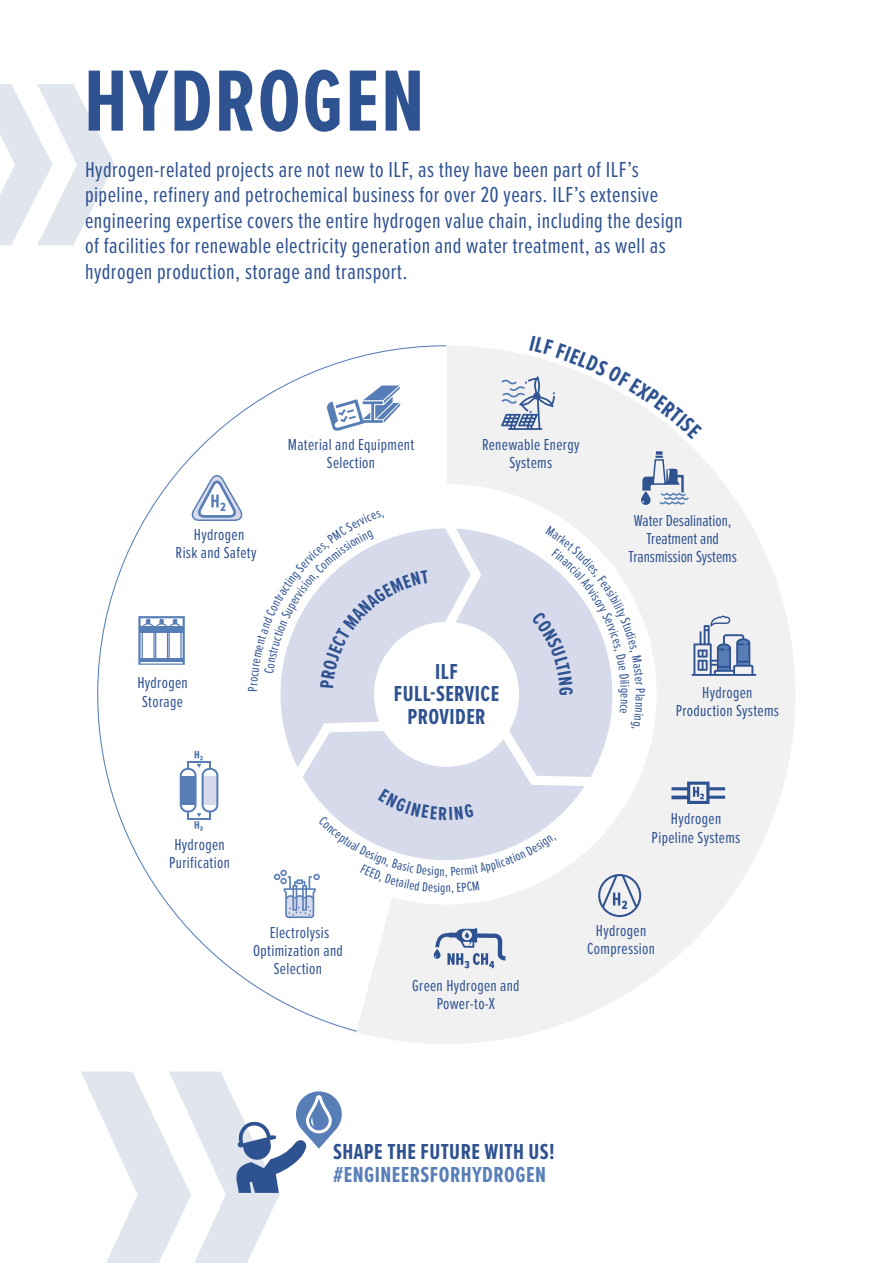
<style>
.page{position:relative;width:893px;height:1263px;background:#fff}
.page>*{position:absolute;margin:0;border:0;box-sizing:border-box;transform-origin:0 0}
.t1{font:700 90px "Proxima Nova Ex Cn";letter-spacing:.02em;color:#2f5291}
.t2{font:22.5px/25.5px "Proxima Nova Ex Cn";letter-spacing:.02em;color:#2f5291}
.t3{font:700 22.5px/22.5px "Proxima Nova Ex Cn";letter-spacing:.02em;color:#2f5291;text-align:center}
.t4{font:700 22.5px "Proxima Nova Ex Cn";letter-spacing:.02em;color:#577eb7}
.t5{font:16.5px/18px "Proxima Nova Ex Cn";letter-spacing:.02em;color:#2f5291;text-align:center}
.t6{font:16.5px/18px "Proxima Nova Ex Cn";color:#2f5291;text-align:center}
.t7{font:13.5px "Proxima Nova Ex Cn";color:#2f5291}
</style>
<div class="page">
<svg style="left:358px;top:346px;width:437px;height:698px"></svg>
<svg style="left:97px;top:345px;width:350px;height:687px"></svg>
<svg style="left:0;top:84px;width:115px;height:161px"></svg>
<svg style="left:81px;top:1071px;width:261px;height:192px"></svg>
<svg style="left:326px;top:385px;width:74px;height:47px"></svg>
<svg style="left:434px;top:928px;width:71px;height:40px"></svg>
<svg style="left:501px;top:346px;width:201px;height:93px"></svg>
<svg style="left:138px;top:451px;width:618px;height:467px"></svg>
<h1 class="t1" style="left:84px;top:35px;width:342px">HYDROGEN</h1>
<p class="t2" style="left:85px;top:156px;width:599px">Hydrogen-related projects are not new to ILF, as they have been part of ILF’s pipeline, refinery and petrochemical business for over 20 years. ILF’s extensive engineering expertise covers the entire hydrogen value chain, including the design of facilities for renewable electricity generation and water treatment, as well as hydrogen production, storage and transport.</p>
<p class="t5" style="left:176px;top:525px;width:82px">Hydrogen<br>Risk and Safety</p>
<p class="t5" style="left:288px;top:435px;width:128px">Material and Equipment<br>Selection</p>
<p class="t5" style="left:482px;top:435px;width:99px">Renewable Energy<br>Systems</p>
<p class="t6" style="left:629px;top:510px;width:110px">Water Desalination,<br>Treatment and<br>Transmission Systems</p>
<p class="t5" style="left:137px;top:672px;width:52px;line-height:19.5px;text-align:left">Hydrogen<br>Storage</p>
<p class="t5" style="left:169px;top:834px;width:62px">Hydrogen<br>Purification</p>
<p class="t5" style="left:253px;top:923px;width:91px">Electrolysis<br>Optimization and<br>Selection</p>
<p class="t3" style="left:394px;top:659px;width:107px">ILF<br>FULL-SERVICE<br>PROVIDER</p>
<p class="t7" style="left:445px;top:861px;width:5px">,</p>
<p class="t5" style="left:412px;top:975px;width:109px">Green Hydrogen and<br>Power-to-X</p>
<p class="t7" style="left:650px;top:694px;width:4px;rotate:90deg">l</p>
<p class="t5" style="left:676px;top:683px;width:105px">Hydrogen<br>Production Systems</p>
<p class="t5" style="left:652px;top:809px;width:90px">Hydrogen<br>Pipeline Systems</p>
<p class="t5" style="left:587px;top:921px;width:69px">Hydrogen<br>Compression</p>
<p class="t3" style="left:333px;top:1140px;width:223px">SHAPE THE FUTURE WITH US!</p>
<p class="t4" style="left:333px;top:1158px;width:214px">#ENGINEERSFORHYDROGEN</p>
</div>
